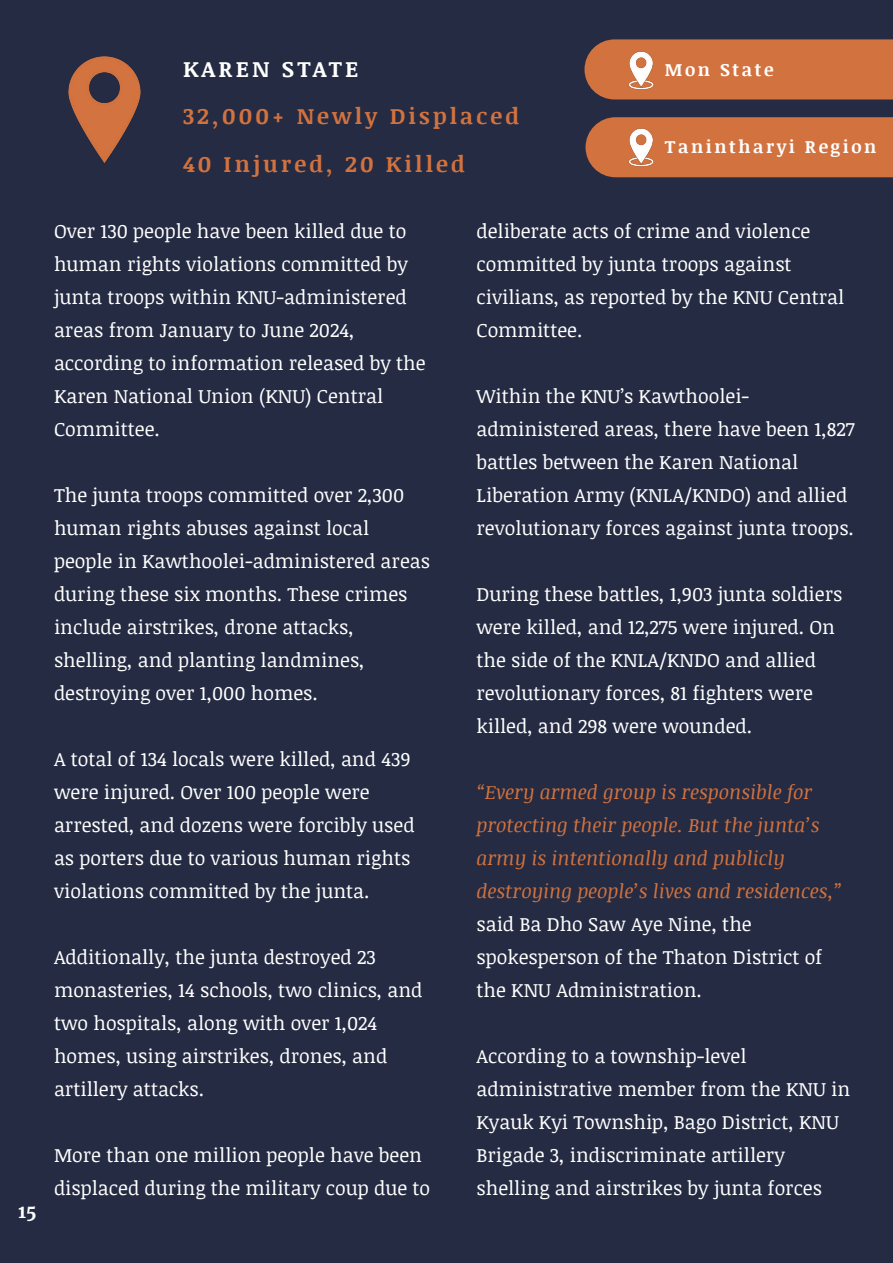
<style>
.page{position:relative;width:893px;height:1263px;background:#242b42}
.page>*{position:absolute;margin:0;border:0;box-sizing:border-box;transform-origin:0 0}
.t1{font:700 22.5px/48.3px "Noticia Text";letter-spacing:.14em;color:#d2723f}
.t2{font:700 22.5px "Noticia Text";letter-spacing:.14em;color:#fff}
.t3{font:19.5px/33px "Noticia Text";color:#fff}
.t4{font:italic 19.5px/33px "Noticia Text";color:#d2723f}
.t5{font:700 18px "Noticia Text";letter-spacing:.14em;color:#fff}
.t6{font:700 18px "Merriweather";color:#fff}
</style>
<div class="page">
<img style="left:68px;top:56px;width:73px;height:107px">
<div style="left:584px;top:39px;width:309px;height:60px;background:#d2723f"></div>
<img style="left:621px;top:51px;width:39px;height:39px">
<div style="left:585px;top:117px;width:308px;height:60px;background:#d2723f"></div>
<img style="left:621px;top:127px;width:40px;height:40px">
<p class="t2" style="left:183px;top:53px;width:177px">KAREN STATE</p>
<p class="t1" style="left:183px;top:91px;width:338px">32,000+ Newly Displaced<br>40 Injured, 20 Killed</p>
<p class="t5" style="left:665px;top:56px;width:110px">Mon State</p>
<p class="t5" style="left:665px;top:134px;width:213px">Tanintharyi Region</p>
<p class="t3" style="left:54px;top:214px;width:373px">Over 130 people have been killed due to human rights violations committed by junta troops within KNU-administered areas from January to June 2024, according to information released by the Karen National Union (KNU) Central Committee.</p>
<p class="t3" style="left:54px;top:478px;width:378px">The junta troops committed over 2,300 human rights abuses against local people in Kawthoolei-administered areas during these six months. These crimes include airstrikes, drone attacks, shelling, and planting landmines, destroying over 1,000 homes.</p>
<p class="t3" style="left:54px;top:742px;width:362px">A total of 134 locals were killed, and 439 were injured. Over 100 people were arrested, and dozens were forcibly used as porters due to various human rights violations committed by the junta.</p>
<p class="t3" style="left:54px;top:940px;width:370px">Additionally, the junta destroyed 23 monasteries, 14 schools, two clinics, and two hospitals, along with over 1,024 homes, using airstrikes, drones, and artillery attacks.</p>
<p class="t6" style="left:18px;top:1200px;width:20px">15</p>
<p class="t3" style="left:54px;top:1138px;width:378px">More than one million people have been displaced during the military coup due to</p>
<p class="t3" style="left:476px;top:214px;width:369px">deliberate acts of crime and violence committed by junta troops against civilians, as reported by the KNU Central<br>Committee.</p>
<p class="t3" style="left:476px;top:379px;width:379px">Within the KNU’s Kawthoolei&shy;administered areas, there have been 1,827 battles between the Karen National Liberation Army (KNLA/KNDO) and allied revolutionary forces against junta troops.</p>
<p class="t3" style="left:476px;top:577px;width:367px">During these battles, 1,903 junta soldiers were killed, and 12,275 were injured. On the side of the KNLA/KNDO and allied revolutionary forces, 81 fighters were killed, and 298 were wounded.</p>
<p class="t4" style="left:476px;top:775px;width:367px">“Every armed group is responsible for protecting their people. But the junta’s army is intentionally and publicly destroying people’s lives and residences,”</p>
<p class="t3" style="left:476px;top:907px;width:347px">said Ba Dho Saw Aye Nine, the spokesperson of the Thaton District of the KNU Administration.</p>
<p class="t3" style="left:476px;top:1039px;width:375px">According to a township-level administrative member from the KNU in Kyauk Kyi Township, Bago District, KNU Brigade 3, indiscriminate artillery shelling and airstrikes by junta forces</p>
</div>
